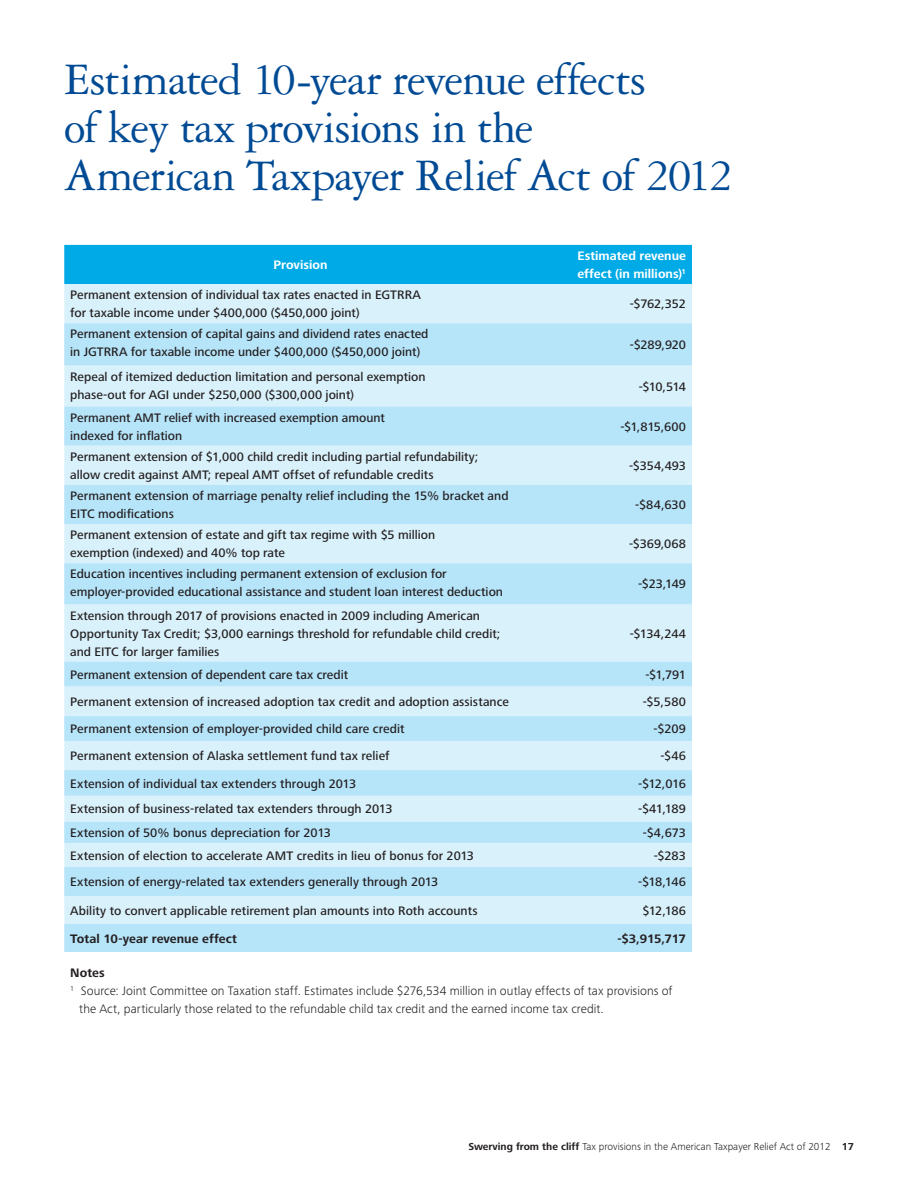
<style>
.page{position:relative;width:918px;height:1188px;background:#fff}
.page>*{position:absolute;margin:0;border:0;box-sizing:border-box;transform-origin:0 0}
.Head_styles_Cover_he{font:48px "Garamond 3 LT Std";letter-spacing:-.025em;color:#014a94}
.Page_Head_Reverse__3{font:500 12.75px/18px "Frutiger Next Pro";color:#231f20}
.Page_Head_Reverse__3-2{font:300 12.75px/18px "Frutiger Next Pro";letter-spacing:.005em;color:#231f20}
.Page_Head_Reverse__3-3{font:700 12.75px "Frutiger Next Pro";color:#fff}
.Page_Head_Reverse__3-4{font:700 12.75px "Frutiger Next Pro";letter-spacing:.005em;color:#231f20}
.t1{font:300 10.5px "Frutiger Next Pro";color:#231f20}
.s1{font-weight:700}
</style>
<div class="page">
<div style="left:64px;top:245px;width:628px;height:39px;background:#00aae7"></div>
<div style="left:64px;top:284px;width:628px;height:39px;background:#d9f1fb"></div>
<svg style="left:64px;top:323px;width:628px;height:629px;background:#c7eafa"></svg>
<p class="Head_styles_Cover_he" style="left:64px;top:53px;width:583px">Estimated 10-year revenue effects</p>
<p class="Head_styles_Cover_he" style="left:64px;top:101px;width:471px">of key tax provisions in the</p>
<p class="Head_styles_Cover_he" style="left:64px;top:149px;width:670px">American Taxpayer Relief Act of 2012</p>
<p class="Page_Head_Reverse__3-3" style="left:274px;top:258px;width:55px">Provision</p>
<p class="Page_Head_Reverse__3" style="left:70px;top:286px;width:352px">Permanent extension of individual tax rates enacted in EGTRRA</p>
<p class="Page_Head_Reverse__3" style="left:70px;top:304px;width:291px">for taxable income under $400,000 ($450,000 joint)</p>
<p class="Page_Head_Reverse__3" style="left:70px;top:325px;width:360px">Permanent extension of capital gains and dividend rates enacted</p>
<p class="Page_Head_Reverse__3" style="left:70px;top:343px;width:352px">in JGTRRA for taxable income under $400,000 ($450,000 joint)</p>
<p class="Page_Head_Reverse__3" style="left:70px;top:367px;width:357px">Repeal of itemized deduction limitation and personal exemption</p>
<p class="Page_Head_Reverse__3" style="left:70px;top:385px;width:285px">phase-out for AGI under $250,000 ($300,000 joint)</p>
<p class="Page_Head_Reverse__3" style="left:70px;top:408px;width:316px">Permanent AMT relief with increased exemption amount</p>
<p class="Page_Head_Reverse__3" style="left:70px;top:426px;width:114px">indexed for inflation</p>
<p class="Page_Head_Reverse__3" style="left:70px;top:448px;width:410px">Permanent extension of $1,000 child credit including partial refundability;</p>
<p class="Page_Head_Reverse__3" style="left:70px;top:466px;width:365px">allow credit against AMT; repeal AMT offset of refundable credits</p>
<p class="Page_Head_Reverse__3-3" style="left:578px;top:249px;width:110px">Estimated revenue</p>
<p class="Page_Head_Reverse__3-3" style="left:577px;top:267px;width:110px">effect (in millions)<sup>1</sup></p>
<p class="Page_Head_Reverse__3" style="left:630px;top:295px;width:58px">-$762,352</p>
<p class="Page_Head_Reverse__3" style="left:630px;top:336px;width:58px">-$289,920</p>
<p class="Page_Head_Reverse__3" style="left:639px;top:377px;width:49px">-$10,514</p>
<p class="Page_Head_Reverse__3" style="left:620px;top:417px;width:67px">-$1,815,600</p>
<p class="Page_Head_Reverse__3" style="left:629px;top:457px;width:58px">-$354,493</p>
<p class="Page_Head_Reverse__3" style="left:70px;top:487px;width:440px">Permanent extension of marriage penalty relief including the 15% bracket and<br>EITC modifications</p>
<p class="Page_Head_Reverse__3" style="left:635px;top:496px;width:52px">-$84,630</p>
<p class="Page_Head_Reverse__3" style="left:70px;top:526px;width:366px">Permanent extension of estate and gift tax regime with $5 million</p>
<p class="Page_Head_Reverse__3" style="left:70px;top:544px;width:216px">exemption (indexed) and 40% top rate</p>
<p class="Page_Head_Reverse__3" style="left:629px;top:535px;width:58px">-$369,068</p>
<p class="Page_Head_Reverse__3" style="left:70px;top:565px;width:378px">Education incentives including permanent extension of exclusion for</p>
<p class="Page_Head_Reverse__3" style="left:70px;top:583px;width:434px">employer-provided educational assistance and student loan interest deduction</p>
<p class="Page_Head_Reverse__3" style="left:70px;top:606px;width:411px">Extension through 2017 of provisions enacted in 2009 including American</p>
<p class="Page_Head_Reverse__3" style="left:70px;top:624px;width:432px">Opportunity Tax Credit; $3,000 earnings threshold for refundable child credit;</p>
<p class="Page_Head_Reverse__3" style="left:70px;top:642px;width:151px">and EITC for larger families</p>
<p class="Page_Head_Reverse__3" style="left:638px;top:575px;width:49px">-$23,149</p>
<p class="Page_Head_Reverse__3" style="left:630px;top:624px;width:58px">-$134,244</p>
<p class="Page_Head_Reverse__3" style="left:70px;top:665px;width:280px">Permanent extension of dependent care tax credit</p>
<p class="Page_Head_Reverse__3" style="left:645px;top:665px;width:42px">-$1,791</p>
<p class="Page_Head_Reverse__3" style="left:70px;top:693px;width:440px">Permanent extension of increased adoption tax credit and adoption assistance</p>
<p class="Page_Head_Reverse__3" style="left:643px;top:693px;width:45px">-$5,580</p>
<p class="Page_Head_Reverse__3" style="left:70px;top:720px;width:336px">Permanent extension of employer-provided child care credit</p>
<p class="Page_Head_Reverse__3" style="left:654px;top:720px;width:34px">-$209</p>
<p class="Page_Head_Reverse__3" style="left:70px;top:747px;width:321px">Permanent extension of Alaska settlement fund tax relief</p>
<p class="Page_Head_Reverse__3" style="left:660px;top:747px;width:27px">-$46</p>
<p class="Page_Head_Reverse__3" style="left:70px;top:774px;width:288px">Extension of individual tax extenders through 2013</p>
<p class="Page_Head_Reverse__3" style="left:638px;top:774px;width:49px">-$12,016</p>
<p class="Page_Head_Reverse__3" style="left:70px;top:800px;width:324px">Extension of business-related tax extenders through 2013</p>
<p class="Page_Head_Reverse__3" style="left:638px;top:800px;width:49px">-$41,189</p>
<p class="Page_Head_Reverse__3" style="left:70px;top:824px;width:262px">Extension of 50% bonus depreciation for 2013</p>
<p class="Page_Head_Reverse__3" style="left:643px;top:824px;width:45px">-$4,673</p>
<p class="Page_Head_Reverse__3" style="left:70px;top:846px;width:405px">Extension of election to accelerate AMT credits in lieu of bonus for 2013</p>
<p class="Page_Head_Reverse__3" style="left:654px;top:846px;width:34px">-$283</p>
<p class="Page_Head_Reverse__3" style="left:70px;top:873px;width:370px">Extension of energy-related tax extenders generally through 2013</p>
<p class="Page_Head_Reverse__3" style="left:638px;top:873px;width:49px">-$18,146</p>
<p class="Page_Head_Reverse__3" style="left:70px;top:901px;width:409px">Ability to convert applicable retirement plan amounts into Roth accounts</p>
<p class="Page_Head_Reverse__3" style="left:642px;top:901px;width:45px">$12,186</p>
<p class="Page_Head_Reverse__3-4" style="left:70px;top:931px;width:168px">Total 10-year revenue effect</p>
<p class="Page_Head_Reverse__3-4" style="left:617px;top:931px;width:70px">-$3,915,717</p>
<p class="Page_Head_Reverse__3-4" style="left:70px;top:966px;width:36px">Notes</p>
<p class="Page_Head_Reverse__3-2" style="left:79px;top:982px;width:595px;text-indent:-9px"><sup>1</sup> Source: Joint Committee on Taxation staff. Estimates include $276,534 million in outlay effects of tax provisions of the Act, particularly those related to the refundable child tax credit and the earned income tax credit.</p>
<p class="t1" style="left:468px;top:1140px;width:387px"><span class="s1">Swerving from the cliff</span> Tax provisions in the American Taxpayer Relief Act of 2012 <span class="s1">17</span></p>
</div>
